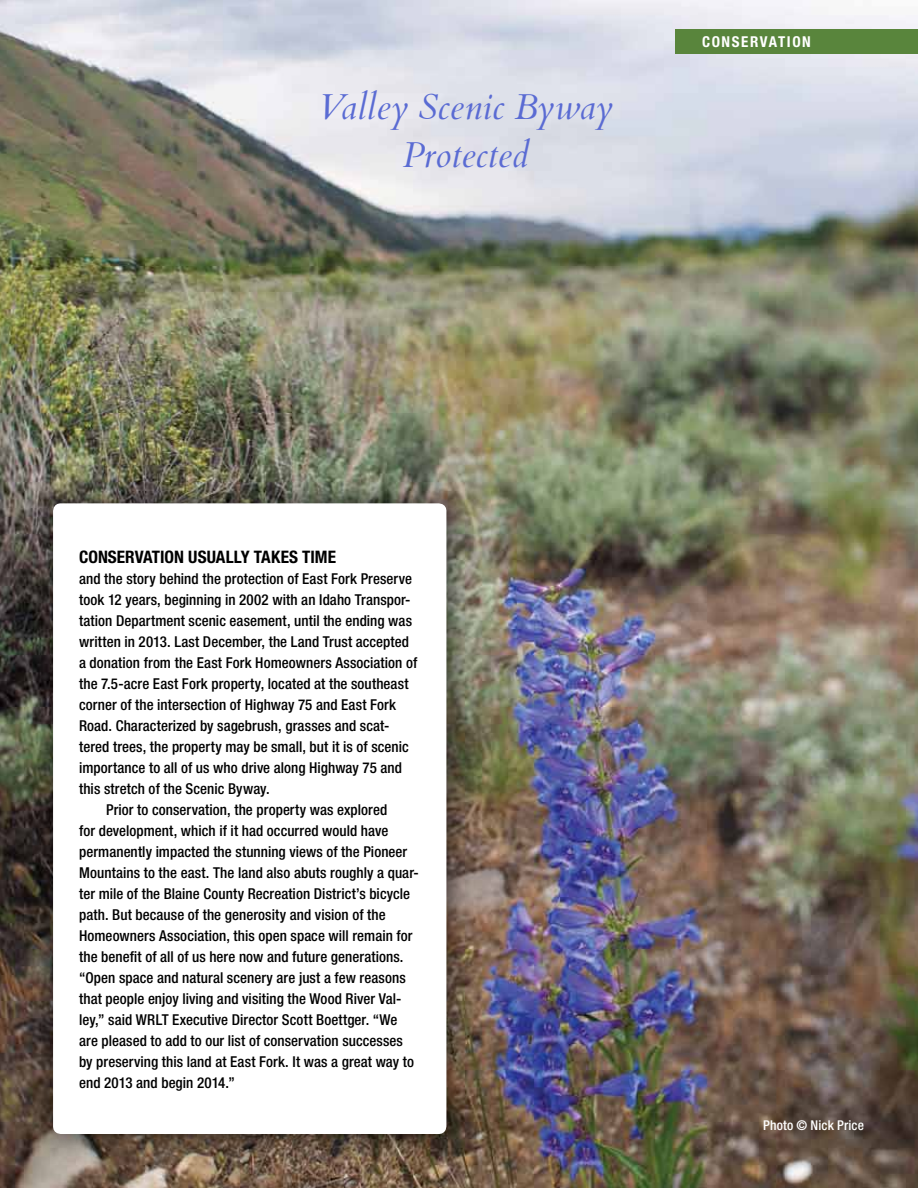
<style>
.page{position:relative;width:918px;height:1188px;background:#fff}
.page>*{position:absolute;margin:0;border:0;box-sizing:border-box;transform-origin:0 0}
.t1{font:italic 36px/48px "Cardo";color:#5a6bd3;text-align:center}
.t2{font:700 condensed 17.25px "Helvetica Neue";letter-spacing:.005em;color:#000}
.t3{font:500 condensed 15px "Helvetica Neue";letter-spacing:.005em;color:#000}
.t4{font:700 condensed 15px "Helvetica Neue";letter-spacing:.105em;color:#fff}
.t5{font:500 condensed 13.5px "Helvetica Neue";letter-spacing:.01em;color:#fff}
</style>
<div class="page">
<img style="left:0;top:0;width:918px;height:1188px">
<div style="left:23px;top:474px;width:454px;height:691px;background:#000;opacity:.75"></div>
<div style="left:60px;top:510px;width:380px;height:617px;background:#fff"></div>
<div style="left:53px;top:503px;width:393px;height:631px;border:14px solid #fff"></div>
<img style="left:0;top:948px;width:1px;height:240px">
<div style="left:675px;top:29px;width:243px;height:25px;background:#59853c"></div>
<h1 class="t1" style="left:318px;top:83px;width:296px">Valley Scenic Byway<br>Protected</h1>
<p class="t4" style="left:702px;top:33px;width:101px">CONSERVATION</p>
<p class="t2" style="left:79px;top:546px;width:258px">CONSERVATION USUALLY TAKES TIME</p>
<p class="t3" style="left:79px;top:570px;width:334px">and the story behind the protection of East Fork Preserve</p>
<p class="t3" style="left:79px;top:591px;width:333px">took 12 years, beginning in 2002 with an Idaho Transpor-</p>
<p class="t3" style="left:79px;top:612px;width:334px">tation Department scenic easement, until the ending was</p>
<p class="t3" style="left:79px;top:633px;width:331px">written in 2013. Last December, the Land Trust accepted</p>
<p class="t3" style="left:79px;top:654px;width:340px">a donation from the East Fork Homeowners Association of</p>
<p class="t3" style="left:79px;top:675px;width:331px">the 7.5-acre East Fork property, located at the southeast</p>
<p class="t3" style="left:79px;top:696px;width:318px">corner of the intersection of Highway 75 and East Fork</p>
<p class="t3" style="left:79px;top:717px;width:312px">Road. Characterized by sagebrush, grasses and scat-</p>
<p class="t3" style="left:79px;top:738px;width:331px">tered trees, the property may be small, but it is of scenic</p>
<p class="t3" style="left:79px;top:759px;width:324px">importance to all of us who drive along Highway 75 and</p>
<p class="t3" style="left:79px;top:780px;width:192px">this stretch of the Scenic Byway.</p>
<p class="t3" style="left:106px;top:801px;width:283px">Prior to conservation, the property was explored</p>
<p class="t3" style="left:79px;top:822px;width:311px">for development, which if it had occurred would have</p>
<p class="t3" style="left:79px;top:843px;width:330px">permanently impacted the stunning views of the Pioneer</p>
<p class="t3" style="left:79px;top:864px;width:341px">Mountains to the east. The land also abuts roughly a quar-</p>
<p class="t3" style="left:79px;top:885px;width:332px">ter mile of the Blaine County Recreation District’s bicycle</p>
<p class="t3" style="left:79px;top:906px;width:308px">path. But because of the generosity and vision of the</p>
<p class="t3" style="left:79px;top:927px;width:335px">Homeowners Association, this open space will remain for</p>
<p class="t3" style="left:79px;top:948px;width:326px">the benefit of all of us here now and future generations.</p>
<p class="t3" style="left:79px;top:969px;width:328px">“Open space and natural scenery are just a few reasons</p>
<p class="t3" style="left:79px;top:990px;width:324px">that people enjoy living and visiting the Wood River Val-</p>
<p class="t3" style="left:79px;top:1011px;width:320px">ley,” said WRLT Executive Director Scott Boettger. “We</p>
<p class="t3" style="left:79px;top:1032px;width:325px">are pleased to add to our list of conservation successes</p>
<p class="t3" style="left:79px;top:1053px;width:336px">by preserving this land at East Fork. It was a great way to</p>
<p class="t3" style="left:79px;top:1074px;width:157px">end 2013 and begin 2014.”</p>
<p class="t5" style="left:763px;top:1117px;width:102px">Photo © Nick Price</p>
</div>
